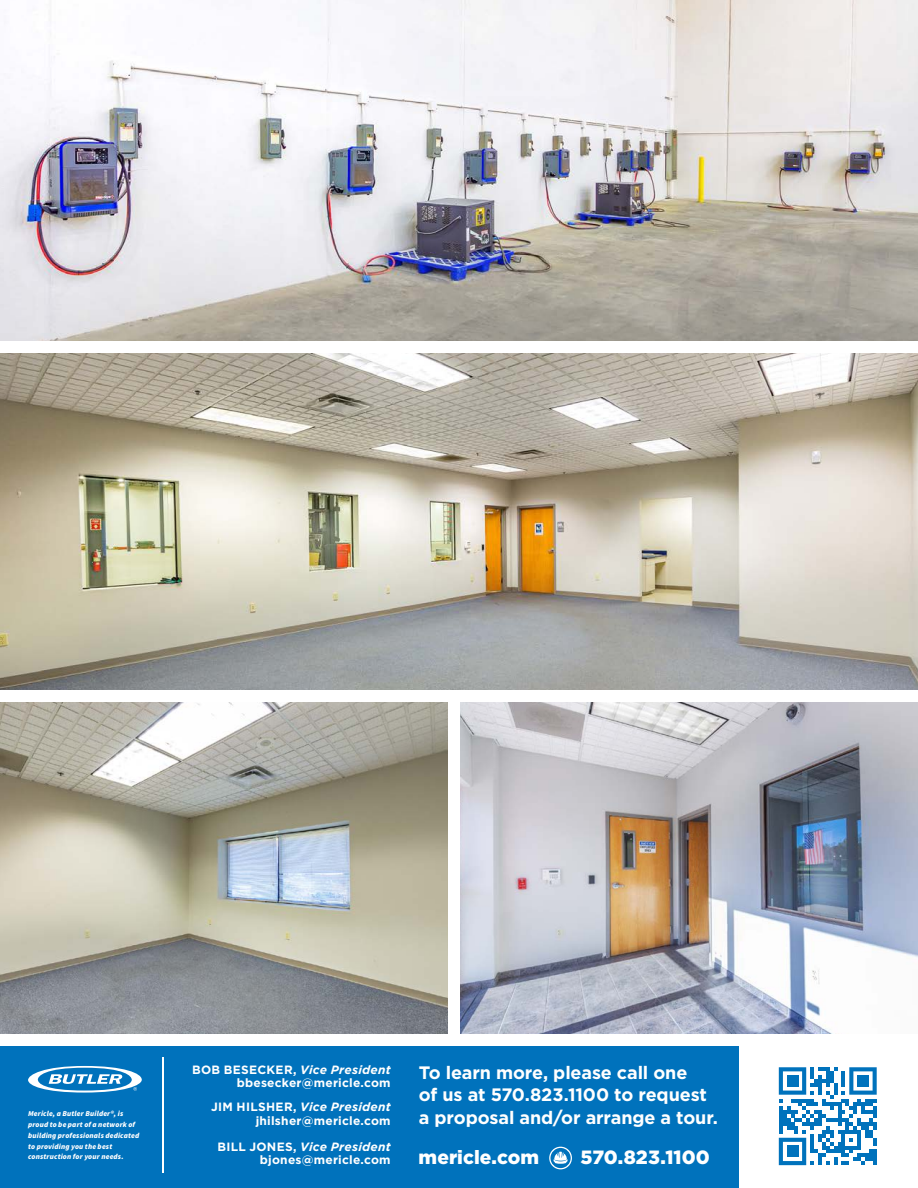
<style>
.page{position:relative;width:918px;height:1188px;background:#fff}
.page>*{position:absolute;margin:0;border:0;box-sizing:border-box;transform-origin:0 0}
.t1{font:900 19.2px "Gotham";color:#fff}
.t2{font:700 18px/22.5px "Gotham";letter-spacing:-.005em;color:#fff}
.t3{font:700 12px/13.5px "Gotham";letter-spacing:.02em;color:#fff;text-align:right}
.t4{font:italic 900 7.5px/10.8px "Source Sans Pro";letter-spacing:.02em;color:#fff}
.s1{font-style:italic}
</style>
<div class="page">
<img style="left:0;top:702px;width:448px;height:332px">
<img style="left:460px;top:702px;width:458px;height:332px">
<img style="left:0;top:0;width:918px;height:341px">
<img style="left:0;top:353px;width:918px;height:337px">
<div style="left:0;top:1044px;width:739px;height:144px;background:#0072bc"></div>
<svg style="left:28px;top:1066px;width:114px;height:27px"></svg>
<hr style="left:163px;top:1057px;width:1px;height:116px;background:#fff">
<svg style="left:549px;top:1147px;width:23px;height:22px"></svg>
<div style="left:0;top:1034px;width:918px;height:11px;background:#fff"></div>
<svg style="left:779px;top:1067px;width:98px;height:98px"></svg>
<div style="left:787px;top:1075px;width:11px;height:12px;background:#0072bc"></div>
<div style="left:857px;top:1075px;width:12px;height:12px;background:#0072bc"></div>
<div style="left:787px;top:1146px;width:11px;height:11px;background:#0072bc"></div>
<p class="t4" style="left:28px;top:1108px;width:113px">Mericle, a Butler Builder®, is proud to be part of a network of building professionals dedicated to providing you the best construction for your needs.</p>
<p class="t3" style="left:192px;top:1063px;width:200px">BOB BESECKER, <span class="s1">Vice President </span>bbesecker@mericle.com</p>
<p class="t3" style="left:211px;top:1100px;width:181px">JIM HILSHER, <span class="s1">Vice President </span>jhilsher@mericle.com</p>
<p class="t3" style="left:217px;top:1140px;width:175px">BILL JONES, <span class="s1">Vice President </span>bjones@mericle.com</p>
<h2 class="t2" style="left:419px;top:1061px;width:301px">To learn more, please call one<br>of us at 570.823.1100 to request a proposal and/or arrange a tour.</h2>
<h1 class="t1" style="left:419px;top:1144px;width:122px">mericle.com</h1>
<h1 class="t1" style="left:581px;top:1144px;width:131px">570.823.1100</h1>
</div>
